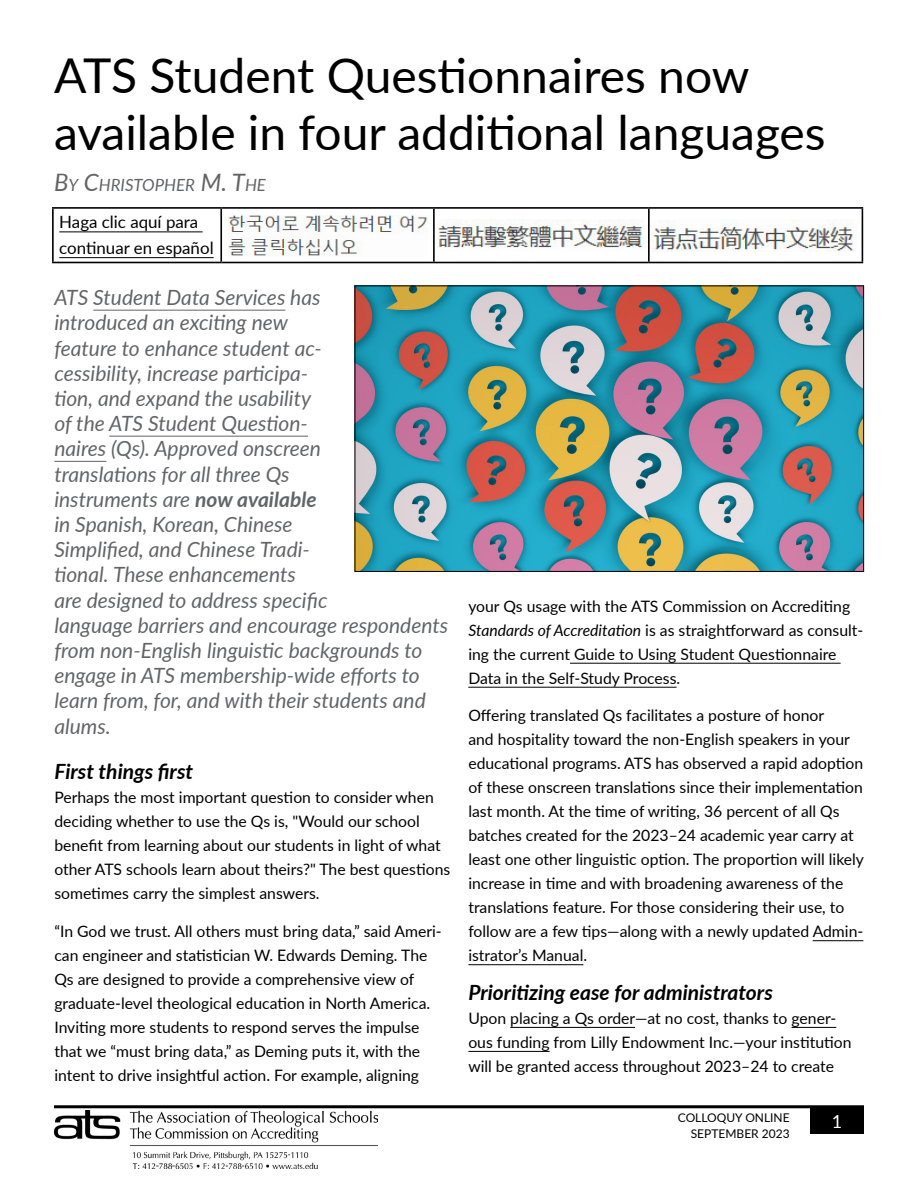
<style>
.page{position:relative;width:918px;height:1188px;background:#fff}
.page>*{position:absolute;margin:0;border:0;box-sizing:border-box;transform-origin:0 0}
.t1{font:48px/57.6px "Lato";color:#000}
.t2{font:italic 21px/25.2px "Lato";color:#636466}
.t3{font:italic 700 21px "Lato";color:#000}
.t4{font:18px "Lato";color:#fff}
.t5{font:16.95px/25.8px "Lato";color:#000}
.t6{font:italic 16.8px "Lato";color:#636466}
.t7{font:15.75px/24px "Lato";color:#000}
.t8{font:12px/16.5px "Lato";color:#000;text-align:right}
.s1{font-size:24px}
.s2{font-weight:700}
.s3{font-style:italic}
</style>
<div class="page">
<div style="left:810px;top:1107px;width:54px;height:27px;background:#000"></div>
<hr style="left:54px;top:1105px;width:810px;height:3px;background:#000">
<img style="left:54px;top:1110px;width:324px;height:59px">
<hr style="left:93px;top:310px;width:192px;height:1px;background:#636466">
<hr style="left:109px;top:436px;width:199px;height:1px;background:#636466">
<hr style="left:54px;top:461px;width:52px;height:1px;background:#636466">
<hr style="left:570px;top:663px;width:271px;height:1px;background:#000">
<hr style="left:468px;top:687px;width:209px;height:1px;background:#000">
<hr style="left:813px;top:940px;width:50px;height:1px;background:#000">
<hr style="left:468px;top:964px;width:115px;height:1px;background:#000">
<hr style="left:510px;top:1027px;width:125px;height:1px;background:#000">
<hr style="left:792px;top:1027px;width:44px;height:1px;background:#000">
<hr style="left:468px;top:1051px;width:82px;height:1px;background:#000">
<img style="left:357px;top:288px;width:505px;height:282px">
<div style="left:355px;top:286px;width:509px;height:286px;border:1px solid #000"></div>
<hr style="left:52px;top:207px;width:169px;height:2px;background:#000">
<hr style="left:52px;top:209px;width:2px;height:53px;background:#000">
<hr style="left:221px;top:207px;width:213px;height:2px;background:#000">
<hr style="left:220px;top:209px;width:2px;height:53px;background:#000">
<hr style="left:434px;top:207px;width:215px;height:2px;background:#000">
<hr style="left:433px;top:209px;width:2px;height:53px;background:#000">
<hr style="left:649px;top:207px;width:214px;height:2px;background:#000">
<hr style="left:648px;top:209px;width:2px;height:53px;background:#000">
<hr style="left:862px;top:209px;width:1px;height:53px;background:#000">
<hr style="left:52px;top:262px;width:169px;height:1px;background:#000">
<hr style="left:221px;top:262px;width:213px;height:1px;background:#000">
<hr style="left:434px;top:262px;width:215px;height:1px;background:#000">
<hr style="left:649px;top:262px;width:214px;height:1px;background:#000">
<hr style="left:59px;top:232px;width:144px;height:1px;background:#000">
<hr style="left:59px;top:257px;width:155px;height:1px;background:#000">
<img style="left:228px;top:215px;width:199px;height:41px">
<img style="left:438px;top:220px;width:206px;height:28px">
<img style="left:652px;top:220px;width:202px;height:32px">
<h1 class="t1" style="left:54px;top:44px;width:773px">ATS Student Questionnaires now available in four additional languages</h1>
<p class="t6" style="left:54px;top:173px;width:213px"><span class="s1">B</span>Y <span class="s1">C</span>HRISTOPHER <span class="s1">M. T</span>HE</p>
<p class="t5" style="left:59px;top:208px;width:156px">Haga clic aquí para continuar en español</p>
<p class="t2" style="left:54px;top:284px;width:395px">ATS Student Data Services has<br>introduced an exciting new<br>feature to enhance student ac-<br>cessibility, increase participa-<br>tion, and expand the usability<br>of the ATS Student Question-<br>naires (Qs). Approved onscreen<br>translations for all three Qs<br>instruments are <span class="s2">now available<br></span>in Spanish, Korean, Chinese<br>Simplified, and Chinese Tradi-<br>tional. These enhancements<br>are designed to address specific<br>language barriers and encourage respondents from non-English linguistic backgrounds to engage in ATS membership-wide efforts to learn from, for, and with their students and alums.</p>
<h2 class="t3" style="left:54px;top:756px;width:140px">First things first</h2>
<p class="t7" style="left:54px;top:785px;width:397px">Perhaps the most important question to consider when deciding whether to use the Qs is, "Would our school benefit from learning about our students in light of what other ATS schools learn about theirs?" The best questions sometimes carry the simplest answers.</p>
<p class="t7" style="left:54px;top:918px;width:389px">“In God we trust. All others must bring data,” said Ameri&shy;can engineer and statistician W. Edwards Deming. The Qs are designed to provide a comprehensive view of graduate-level theological education in North America.<br>Inviting more students to respond serves the impulse that we “must bring data,” as Deming puts it, with the intent to drive insightful action. For example, aligning</p>
<p class="t7" style="left:468px;top:593px;width:396px">your Qs usage with the ATS Commission on Accrediting <span class="s3">Standards of Accreditation</span> is as straightforward as consult&shy;ing the current Guide to Using Student Questionnaire Data in the Self-Study Process.</p>
<p class="t7" style="left:468px;top:703px;width:397px">Offering translated Qs facilitates a posture of honor<br>and hospitality toward the non-English speakers in your educational programs. ATS has observed a rapid adoption of these onscreen translations since their implementation last month. At the time of writing, 36 percent of all Qs batches created for the 2023–24 academic year carry at least one other linguistic option. The proportion will likely increase in time and with broadening awareness of the translations feature. For those considering their use, to follow are a few tips—along with a newly updated Admin&shy;istrator’s Manual.</p>
<h2 class="t3" style="left:468px;top:977px;width:306px">Prioritizing ease for administrators</h2>
<p class="t7" style="left:468px;top:1005px;width:385px">Upon placing a Qs order—at no cost, thanks to gener&shy;ous funding from Lilly Endowment Inc.—your institution will be granted access throughout 2023–24 to create</p>
<p class="t8" style="left:678px;top:1108px;width:113px">COLLOQUY ONLINE<br>SEPTEMBER 2023</p>
<p class="t4" style="left:832px;top:1108px;width:12px">1</p>
</div>
